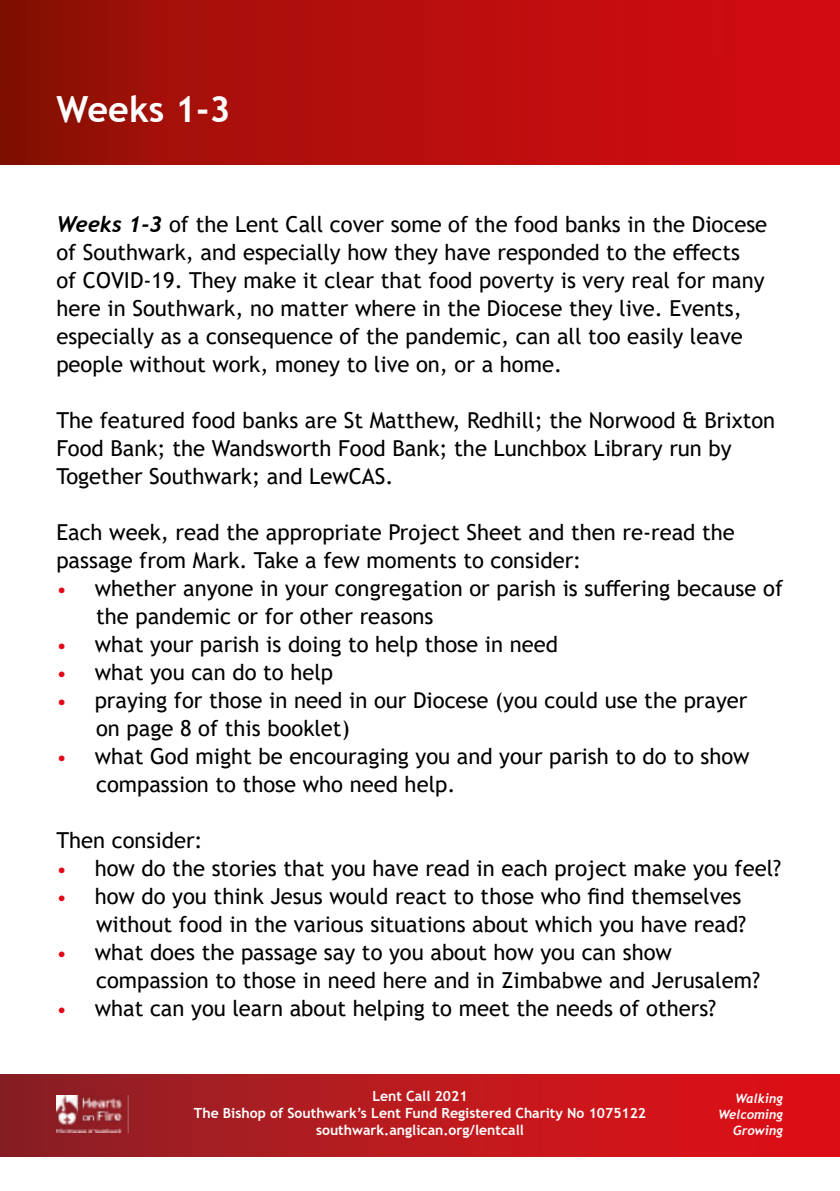
<style>
.page{position:relative;width:840px;height:1191px;background:#fff}
.page>*{position:absolute;margin:0;border:0;box-sizing:border-box;transform-origin:0 0}
.t1{font:700 36px "Trebuchet MS";color:#fff}
.t2{font:22px/28px "Trebuchet MS";color:#000}
.t3{font:700 14px/16.8px "Trebuchet MS";color:#fff;text-align:center}
.t4{font:italic 700 12.8px/15.6px "Trebuchet";color:#fff;text-align:right}
.s1{font-family:"Trebuchet";font-weight:700;font-style:italic}
.s2{font-size:20px;color:#e30613}
</style>
<div class="page">
<img style="left:0;top:0;width:839px;height:164px">
<div style="left:0;top:1074px;width:839px;height:82px;background:linear-gradient(to right,#8c2327,#e50f15)"></div>
<img style="left:56px;top:1095px;width:72px;height:37px">
<h1 class="t1" style="left:56px;top:86px;width:176px">Weeks 1-3</h1>
<p class="t2" style="left:56px;top:210px;width:712px"><span class="s1">Weeks 1-3</span> of the Lent Call cover some of the food banks in the Diocese of Southwark, and especially how they have responded to the effects<br>of COVID-19. They make it clear that food poverty is very real for many here in Southwark, no matter where in the Diocese they live. Events, especially as a consequence of the pandemic, can all too easily leave people without work, money to live on, or a home.</p>
<p class="t2" style="left:56px;top:406px;width:720px">The featured food banks are St Matthew, Redhill; the Norwood &amp; Brixton<br>Food Bank; the Wandsworth Food Bank; the Lunchbox Library run by<br>Together Southwark; and LewCAS.</p>
<p class="t2" style="left:56px;top:518px;width:679px">Each week, read the appropriate Project Sheet and then re-read the passage from Mark. Take a few moments to consider:</p>
<p class="t2" style="left:96px;top:574px;width:688px;text-indent:-40px"><span class="s2">•</span> whether anyone in your congregation or parish is suffering because of the pandemic or for other reasons</p>
<p class="t2" style="left:56px;top:630px;width:503px"><span class="s2">•</span> what your parish is doing to help those in need</p>
<p class="t2" style="left:56px;top:658px;width:278px"><span class="s2">•</span> what you can do to help</p>
<p class="t2" style="left:96px;top:686px;width:652px;text-indent:-40px"><span class="s2">•</span> praying for those in need in our Diocese (you could use the prayer on page 8 of this booklet)</p>
<p class="t2" style="left:96px;top:742px;width:654px;text-indent:-40px"><span class="s2">•</span> what God might be encouraging you and your parish to do to show compassion to those who need help.</p>
<p class="t2" style="left:56px;top:826px;width:148px">Then consider:</p>
<p class="t2" style="left:56px;top:854px;width:726px"><span class="s2">•</span> how do the stories that you have read in each project make you feel?</p>
<p class="t2" style="left:56px;top:882px;width:691px;text-align:right"><span class="s2">•</span> how do you think Jesus would react to those who find themselves without food in the various situations about which you have read?</p>
<p class="t2" style="left:96px;top:938px;width:665px;text-indent:-40px"><span class="s2">•</span> what does the passage say to you about how you can show compassion to those in need here and in Zimbabwe and Jerusalem?</p>
<p class="t2" style="left:56px;top:994px;width:661px"><span class="s2">•</span> what can you learn about helping to meet the needs of others?</p>
<p class="t3" style="left:194px;top:1087px;width:453px">Lent Call 2021<br>The Bishop of Southwark’s Lent Fund Registered Charity No 1075122 southwark.anglican.org/lentcall</p>
<p class="t4" style="left:717px;top:1091px;width:66px">Walking<br>Welcoming<br>Growing</p>
</div>
